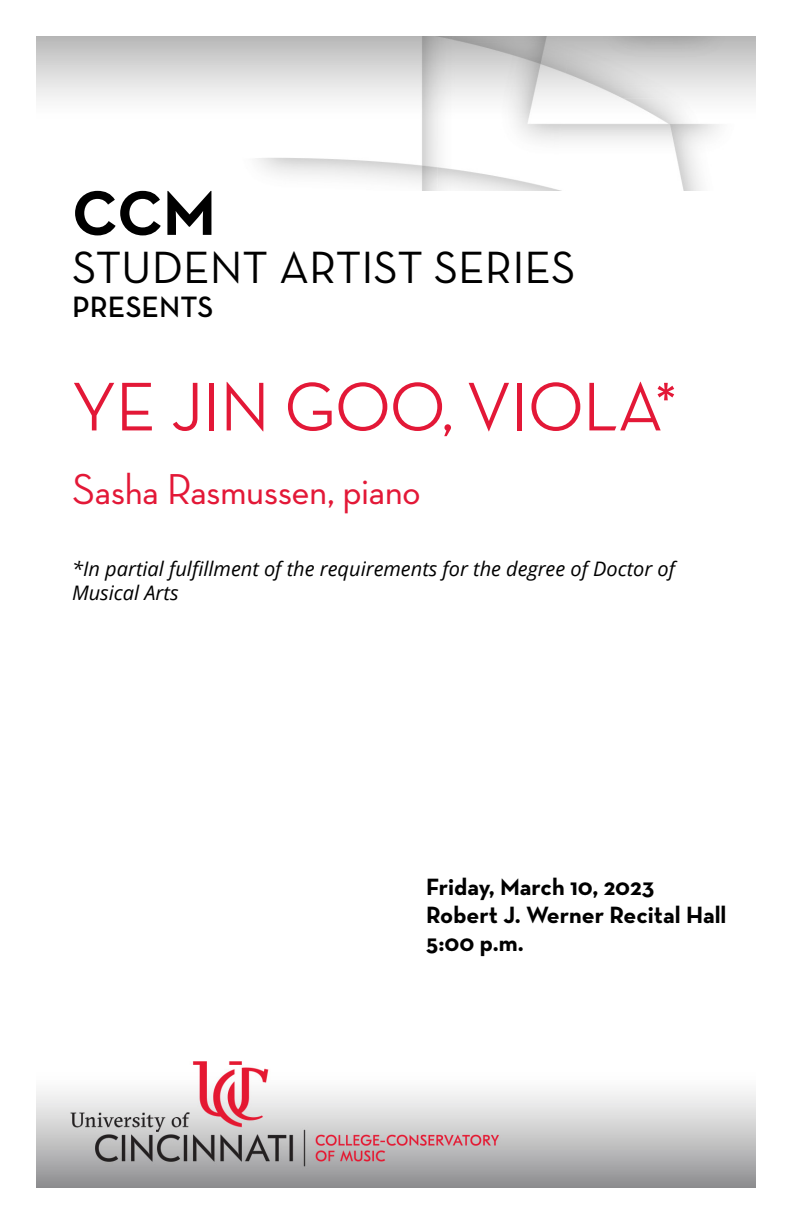
<style>
.page{position:relative;width:792px;height:1224px;background:#fff}
.page>*{position:absolute;margin:0;border:0;box-sizing:border-box;transform-origin:0 0}
.Concert_Title{font:500 70px "Neutra Disp";color:#e31837}
.Page_Intro{font:700 64px "Neutra Text";color:#000}
.Page_Intro-2{font:46px "Neutra Text";color:#000}
.Musician_Conductor{font:500 44px "Neutra Disp";color:#e31837}
.Page_Intro-3{font:600 30px "Neutra Text";color:#000}
.Date_Venue_Time{font:700 24px "Neutra Text";color:#000}
.In_partial_fulfillm{font:italic 20px/24px "Open Sans";color:#000}
</style>
<div class="page">
<img style="left:36px;top:36px;width:720px;height:154px">
<img style="left:36px;top:1061px;width:720px;height:126px">
<h1 class="Page_Intro" style="left:72px;top:173px;width:145px">CCM</h1>
<h1 class="Page_Intro-2" style="left:72px;top:239px;width:505px">STUDENT ARTIST SERIES</h1>
<h1 class="Page_Intro-3" style="left:72px;top:288px;width:143px">PRESENTS</h1>
<h1 class="Concert_Title" style="left:72px;top:368px;width:608px">YE JIN GOO, VIOLA*</h1>
<h2 class="Musician_Conductor" style="left:72px;top:465px;width:350px">Sasha Rasmussen, piano</h2>
<h2 class="In_partial_fulfillm" style="left:72px;top:557px;width:605px">*In partial fulfillment of the requirements for the degree of Doctor of<br>Musical Arts</h2>
<h3 class="Date_Venue_Time" style="left:426px;top:872px;width:230px">Friday, March 10, 2023</h3>
<h3 class="Date_Venue_Time" style="left:426px;top:900px;width:302px">Robert J. Werner Recital Hall</h3>
<h3 class="Date_Venue_Time" style="left:426px;top:928px;width:99px">5:00 p.m.</h3>
</div>
